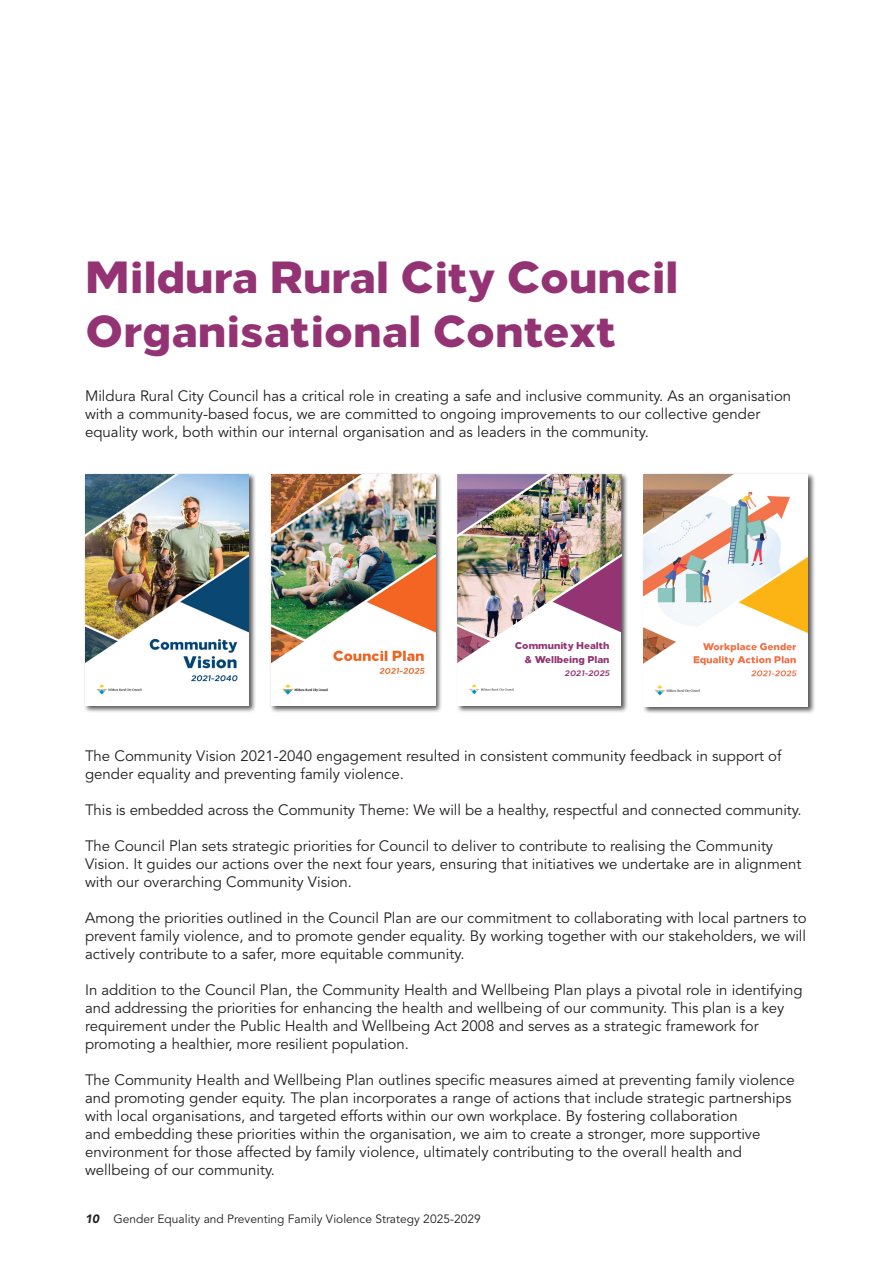
<style>
.page{position:relative;width:893px;height:1263px;background:#fff}
.page>*{position:absolute;margin:0;border:0;box-sizing:border-box;transform-origin:0 0}
.Heading{font:800 45px/54px "Loew";color:#943374}
.Body_text{font:15px/18px "Avenir LT Std";color:#231f20}
.t1{font:12px "Avenir LT Std";color:#231f20}
.t2{font:800 9.9px/13.5px "Loew";color:#943473;text-align:right}
.t3{font:italic 700 8.25px "Loew";letter-spacing:.02em;color:#943473}
.s1{font-weight:900;font-style:italic}
</style>
<div class="page">
<div style="left:83px;top:473px;width:173px;height:240px;background:#231f20;opacity:.75"></div>
<img style="left:85px;top:474px;width:164px;height:232px">
<div style="left:270px;top:473px;width:172px;height:240px;background:#231f20;opacity:.75"></div>
<img style="left:271px;top:474px;width:164px;height:232px">
<div style="left:456px;top:473px;width:173px;height:240px;background:#231f20;opacity:.75"></div>
<div style="left:457px;top:474px;width:164px;height:232px;background:#fff"></div>
<img style="left:457px;top:474px;width:164px;height:220px">
<div style="left:642px;top:473px;width:173px;height:241px;background:#231f20;opacity:.75"></div>
<img style="left:644px;top:474px;width:164px;height:232px">
<p class="Heading" style="left:85px;top:246px;width:595px">Mildura Rural City Council<br>Organisational Context</p>
<p class="Body_text" style="left:85px;top:387px;width:708px">Mildura Rural City Council has a critical role in creating a safe and inclusive community. As an organisation with a community-based focus, we are committed to ongoing improvements to our collective gender equality work, both within our internal organisation and as leaders in the community.</p>
<p class="t2" style="left:515px;top:638px;width:96px">Community Health &amp; Wellbeing Plan</p>
<p class="t3" style="left:565px;top:666px;width:46px">2021-2025</p>
<p class="Body_text" style="left:85px;top:747px;width:698px">The Community Vision 2021-2040 engagement resulted in consistent community feedback in support of gender equality and preventing family violence.</p>
<p class="Body_text" style="left:85px;top:801px;width:718px">This is embedded across the Community Theme: We will be a healthy, respectful and connected community.</p>
<p class="Body_text" style="left:85px;top:837px;width:718px">The Council Plan sets strategic priorities for Council to deliver to contribute to realising the Community<br>Vision. It guides our actions over the next four years, ensuring that initiatives we undertake are in alignment with our overarching Community Vision.</p>
<p class="Body_text" style="left:85px;top:909px;width:723px;text-align:justify">Among the priorities outlined in the Council Plan are our commitment to collaborating with local partners to prevent family violence, and to promote gender equality. By working together with our stakeholders, we will actively contribute to a safer, more equitable community.</p>
<p class="Body_text" style="left:85px;top:981px;width:719px">In addition to the Council Plan, the Community Health and Wellbeing Plan plays a pivotal role in identifying and addressing the priorities for enhancing the health and wellbeing of our community. This plan is a key requirement under the Public Health and Wellbeing Act 2008 and serves as a strategic framework for promoting a healthier, more resilient population.</p>
<p class="Body_text" style="left:85px;top:1071px;width:711px">The Community Health and Wellbeing Plan outlines specific measures aimed at preventing family violence and promoting gender equity. The plan incorporates a range of actions that include strategic partnerships with local organisations, and targeted efforts within our own workplace. By fostering collaboration<br>and embedding these priorities within the organisation, we aim to create a stronger, more supportive environment for those affected by family violence, ultimately contributing to the overall health and wellbeing of our community.</p>
<p class="t1" style="left:85px;top:1212px;width:397px"><span class="s1">10</span> Gender Equality and Preventing Family Violence Strategy 2025-2029</p>
</div>
